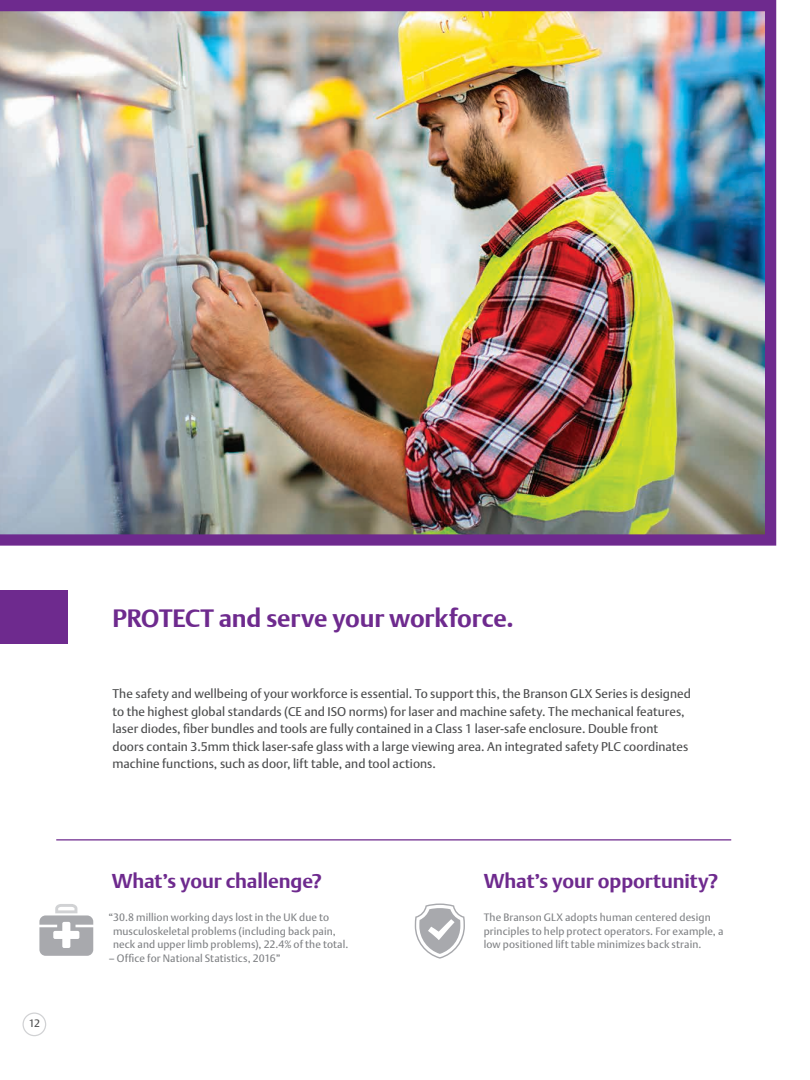
<style>
.page{position:relative;width:810px;height:1080px;background:#fff}
.page>*{position:absolute;margin:0;border:0;box-sizing:border-box;transform-origin:0 0}
.t1{font:700 25px "DTL Argo T";letter-spacing:-.005em;color:#6e2a8e}
.t2{font:700 20px "DTL Argo T";letter-spacing:-.005em;color:#6e2a8e}
.t3{font:12.5px/17.5px "DTL Argo T";letter-spacing:.005em;color:#4b4c4d}
.t4{font:10.62px/13.8px "DTL Argo T";letter-spacing:.01em;color:#808285}
.t5{font:10.62px "DTL Argo T";color:#4b4c4d}
</style>
<div class="page">
<div style="left:22px;top:1012px;width:24px;height:24px;border:1px solid #d1d2d4;border-radius:50%"></div>
<div style="left:0;top:591px;width:68px;height:53px;background:#6e2a8e"></div>
<img style="left:0;top:0;width:776px;height:546px">
<svg style="left:39px;top:904px;width:54px;height:52px"></svg>
<svg style="left:415px;top:904px;width:50px;height:55px"></svg>
<hr style="left:56px;top:839px;width:675px;height:1px;background:#6e2a8e">
<p class="t5" style="left:29px;top:1017px;width:13px">12</p>
<h1 class="t1" style="left:112px;top:603px;width:403px">PROTECT and serve your workforce.</h1>
<p class="t3" style="left:112px;top:685px;width:580px">The safety and wellbeing of your workforce is essential. To support this, the Branson GLX Series is designed to the highest global standards (CE and ISO norms) for laser and machine safety. The mechanical features, laser diodes, fiber bundles and tools are fully contained in a Class 1 laser-safe enclosure. Double front doors contain 3.5mm thick laser-safe glass with a large viewing area. An integrated safety PLC coordinates machine functions, such as door, lift table, and tool actions.</p>
<h2 class="t2" style="left:112px;top:870px;width:212px">What’s your challenge?</h2>
<p class="t4" style="left:113px;top:910px;width:237px;text-indent:-5px">“30.8 million working days lost in the UK due to musculoskeletal problems (including back pain, neck and upper limb problems), 22.4% of the total.</p>
<p class="t4" style="left:109px;top:952px;width:173px">– Office for National Statistics, 2016”</p>
<h2 class="t2" style="left:484px;top:870px;width:236px">What’s your opportunity?</h2>
<p class="t4" style="left:484px;top:910px;width:241px">The Branson GLX adopts human centered design principles to help protect operators. For example, a low positioned lift table minimizes back strain.</p>
</div>
